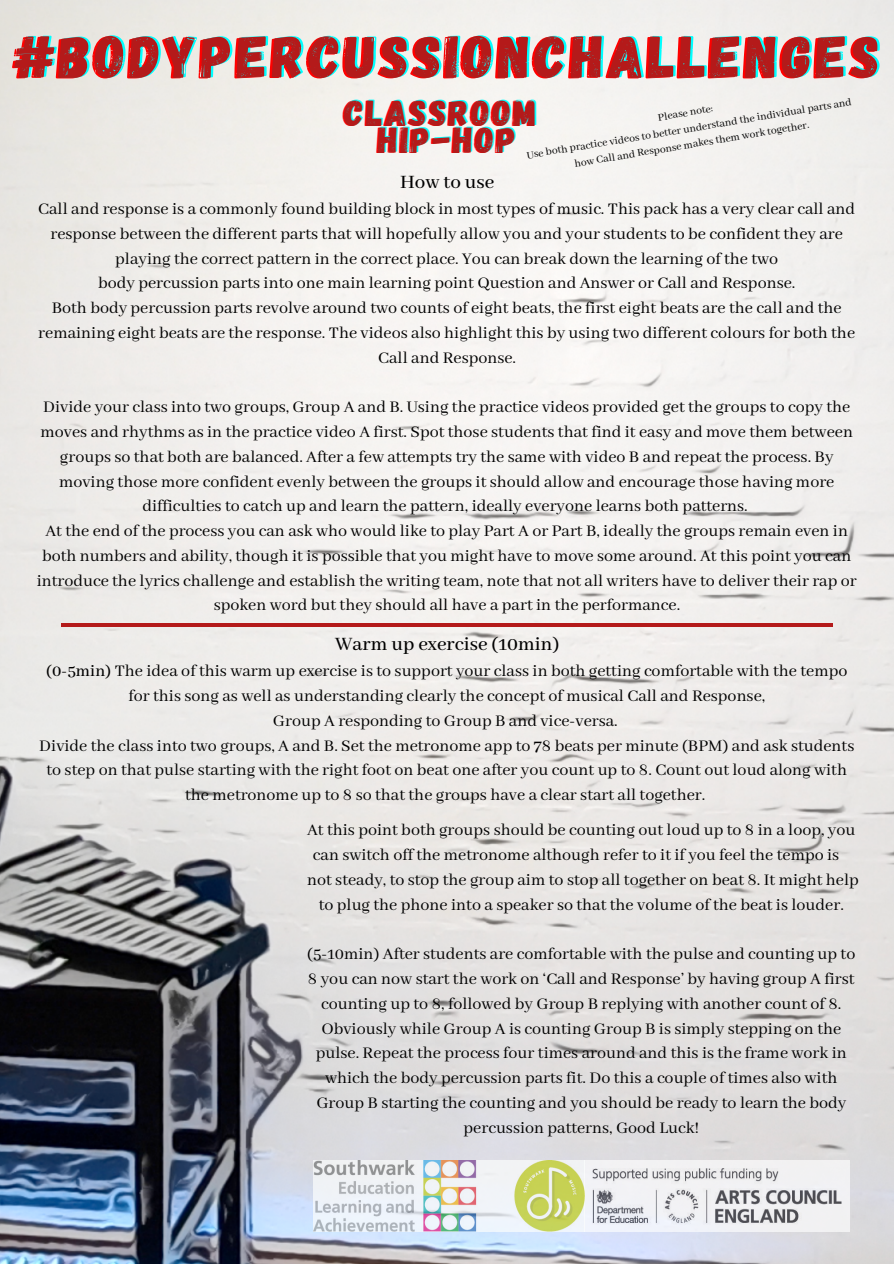
<style>
.page{position:relative;width:894px;height:1264px;background:#fff}
.page>*{position:absolute;margin:0;border:0;box-sizing:border-box;transform-origin:0 0}
.t1{font:59.4px "Gagalin";letter-spacing:.07em;color:#0ff}
.t2{font:36px/27px "Gagalin";letter-spacing:.07em;color:#0ff;text-align:center}
.t3{font:500 21px "Abhaya Libre";color:#000}
.t4{font:18px/24.8px "Abhaya Libre";color:#000;text-align:center}
.t5{font:11.55px/15.9px "Abhaya Libre";color:#000;text-align:center}
.s1{font-weight:500}
</style>
<div class="page">
<img style="left:0;top:0;width:893px;height:1263px">
<hr style="left:61px;top:623px;width:771px;height:3px;background:#b41a1a">
<img style="left:313px;top:1160px;width:536px;height:71px">
<h1 class="t1" style="left:17px;top:18px;width:866px">#BODYPERCUSSIONCHALLENGES</h1>
<h2 class="t2" style="left:346px;top:97px;width:193px">CLASSROOM<br>HIP-HOP</h2>
<p class="t3" style="left:400px;top:170px;width:96px">How to use</p>
<p class="t4" style="left:38px;top:197px;width:818px">Call and response is a commonly found building block in most types of music. This pack has a very clear call and response between the different parts that will hopefully allow you and your students to be confident they are playing the correct pattern in the correct place. You can break down the learning of the two<br>body percussion parts into one main learning point Question and Answer or Call and Response.<br>Both body percussion parts revolve around two counts of eight beats, the first eight beats are the call and the remaining eight beats are the response. The videos also highlight this by using two different colours for both the Call and Response.</p>
<p class="t4" style="left:37px;top:395px;width:821px">Divide your class into two groups, Group A and B. Using the practice videos provided get the groups to copy the moves and rhythms as in the practice video A first. Spot those students that find it easy and move them between groups so that both are balanced. After a few attempts try the same with video B and repeat the process. By moving those more confident evenly between the groups it should allow and encourage those having more difficulties to catch up and learn the pattern, ideally everyone learns both patterns.<br>At the end of the process you can ask who would like to play Part A or Part B, ideally the groups remain even in both numbers and ability, though it is possible that you might have to move some around. At this point you can introduce the lyrics challenge and establish the writing team, note that not all writers have to deliver their rap or spoken word but they should all have a part in the performance.</p>
<p class="t5" style="left:523px;top:131px;width:330px;rotate:-9deg">Please note:<br>Use both practice videos to better understand the individual parts and how Call and Response makes them work together.</p>
<p class="t3" style="left:335px;top:632px;width:225px">Warm up exercise (10min)</p>
<p class="t4" style="left:39px;top:659px;width:816px"><span class="s1">(0-5min)</span> The idea of this warm up exercise is to support your class in both getting comfortable with the tempo for this song as well as understanding clearly the concept of musical Call and Response,<br>Group A responding to Group B and vice-versa.<br>Divide the class into two groups, A and B. Set the metronome app to 78 beats per minute (BPM) and ask students to step on that pulse starting with the right foot on beat one after you count up to 8. Count out loud along with the metronome up to 8 so that the groups have a clear start all together.</p>
<p class="t4" style="left:307px;top:818px;width:549px">At this point both groups should be counting out loud up to 8 in a loop, you</p>
<p class="t4" style="left:313px;top:843px;width:528px">can switch off the metronome although refer to it if you feel the tempo is</p>
<p class="t4" style="left:307px;top:868px;width:553px">not steady, to stop the group aim to stop all together on beat 8. It might help</p>
<p class="t4" style="left:319px;top:892px;width:526px">to plug the phone into a speaker so that the volume of the beat is louder.</p>
<p class="t4" style="left:307px;top:942px;width:549px">(5-10min) After students are comfortable with the pulse and counting up to 8 you can now start the work on ‘Call and Response’ by having group A first counting up to 8, followed by Group B replying with another count of 8.<br>Obviously while Group A is counting Group B is simply stepping on the pulse. Repeat the process four times around and this is the frame work in which the body percussion parts fit. Do this a couple of times also with Group B starting the counting and you should be ready to learn the body percussion patterns, Good Luck!</p>
</div>
